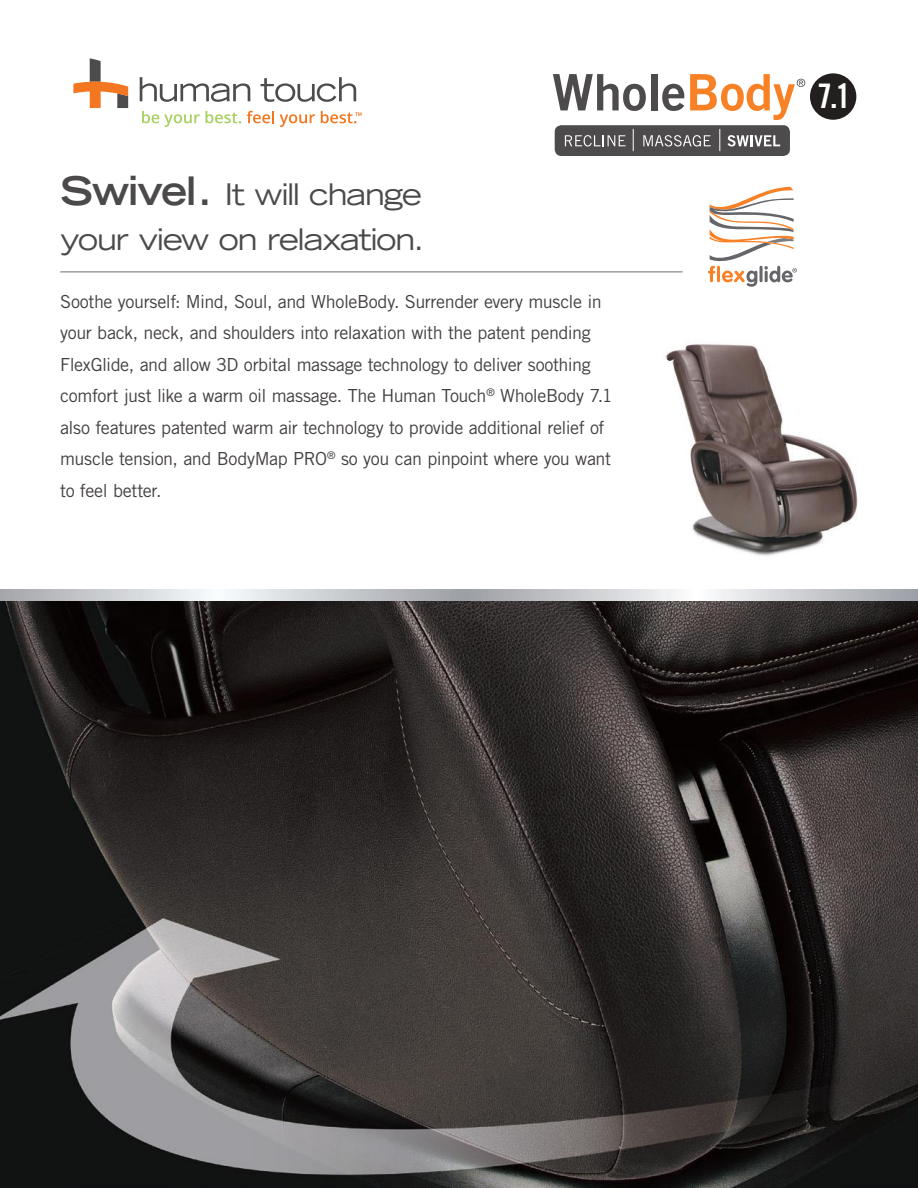
<style>
.page{position:relative;width:918px;height:1188px;background:#fff}
.page>*{position:absolute;margin:0;border:0;box-sizing:border-box;transform-origin:0 0}
.t1{font:50.4px "Trade Gothic LT Bold Two";color:#4e4b4c}
.t2{font:expanded 29.85px/44.7px "Trade Gothic LT";letter-spacing:-.035em;color:#4c494a}
.t3{font:18px/31.5px "Trade Gothic LT";letter-spacing:-.025em;color:#444041}
.s1{font-weight:700;font-size:39.3px}
.s2{color:#f88126}
.s3{font-family:"Trade Gothic LT Bold Cond Twenty";font-size:33.9px;color:#fff}
</style>
<div class="page">
<img style="left:0;top:600px;width:918px;height:588px">
<svg style="left:0;top:589px;width:918px;height:11px"></svg>
<hr style="left:60px;top:271px;width:623px;height:2px;background:#9e9ea0">
<img style="left:666px;top:344px;width:192px;height:212px">
<div style="left:555px;top:125px;width:235px;height:31px;background:#4e4b4c;border-radius:7px"></div>
<svg style="left:797px;top:79px;width:8px;height:8px"></svg>
<div style="left:810px;top:73px;width:46px;height:47px;background:#241f1f;border-radius:50%"></div>
<svg style="left:565px;top:135px;width:61px;height:11px"></svg>
<svg style="left:643px;top:135px;width:68px;height:11px"></svg>
<svg style="left:728px;top:135px;width:52px;height:11px"></svg>
<svg style="left:633px;top:129px;width:1px;height:22px"></svg>
<svg style="left:719px;top:129px;width:1px;height:22px"></svg>
<svg style="left:708px;top:187px;width:89px;height:100px"></svg>
<svg style="left:140px;top:77px;width:110px;height:25px"></svg>
<svg style="left:261px;top:77px;width:95px;height:25px"></svg>
<svg style="left:73px;top:58px;width:55px;height:50px"></svg>
<svg style="left:142px;top:111px;width:58px;height:16px"></svg>
<svg style="left:206px;top:111px;width:35px;height:12px"></svg>
<svg style="left:247px;top:111px;width:27px;height:12px"></svg>
<svg style="left:280px;top:114px;width:35px;height:13px"></svg>
<svg style="left:321px;top:111px;width:40px;height:12px"></svg>
<h2 class="t2" style="left:60px;top:172px;width:366px"><span class="s1">Swivel.</span> It will change your view on relaxation.</h2>
<h1 class="t1" style="left:552px;top:61px;width:300px">Whole<span class="s2">Body</span> <span class="s3">7.1</span></h1>
<p class="t3" style="left:60px;top:285px;width:554px">Soothe yourself: Mind, Soul, and WholeBody. Surrender every muscle in your back, neck, and shoulders into relaxation with the patent pending FlexGlide, and allow 3D orbital massage technology to deliver soothing comfort just like a warm oil massage. The Human Touch<sup>®</sup> WholeBody 7.1 also features patented warm air technology to provide additional relief of muscle tension, and BodyMap PRO<sup>®</sup> so you can pinpoint where you want to feel better.</p>
</div>
